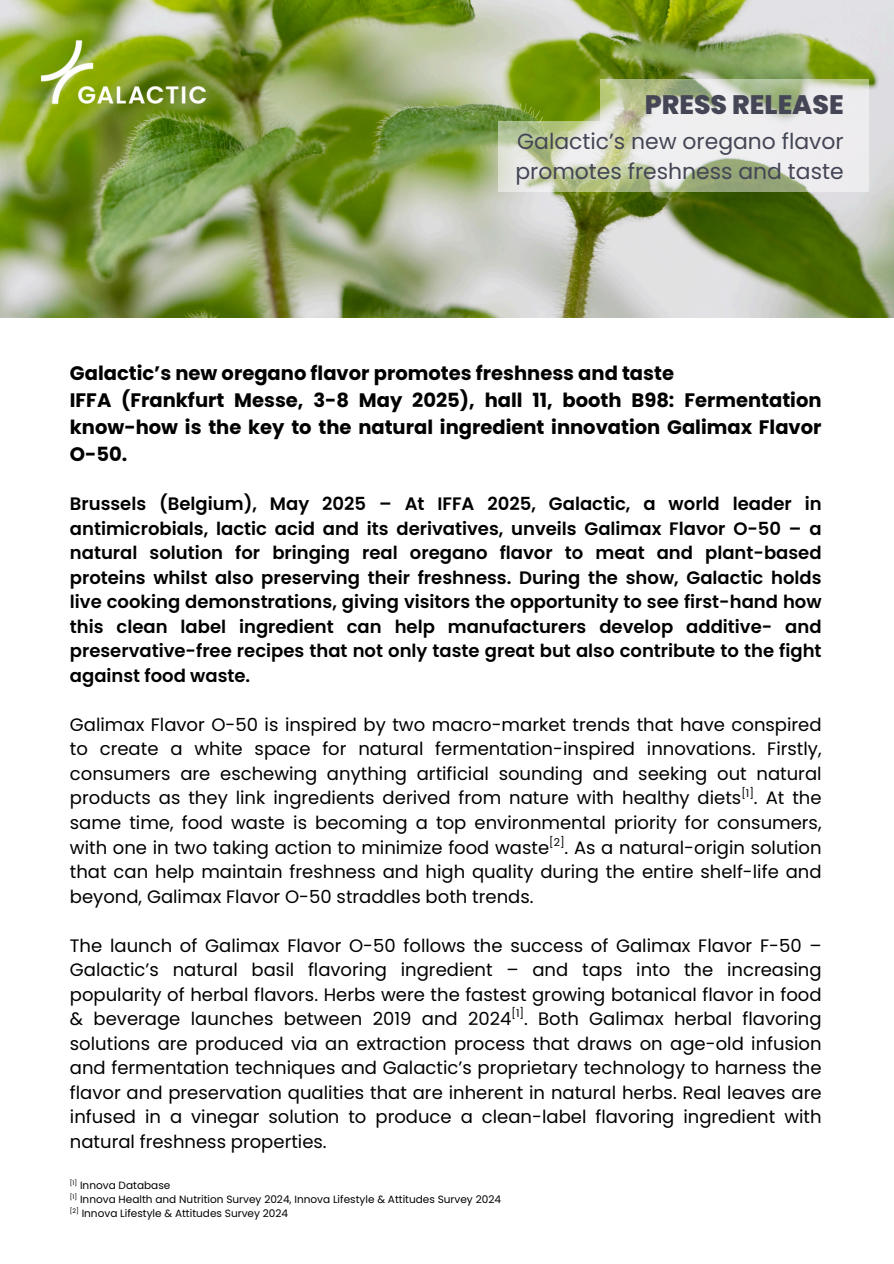
<style>
.page{position:relative;width:894px;height:1264px;background:#fff}
.page>*{position:absolute;margin:0;border:0;box-sizing:border-box;transform-origin:0 0}
.t1{font:800 26.7px "Poppins";color:#444655}
.t2{font:21.9px/30.5px "Poppins";color:#444655}
.t3{font:700 19.5px/27.2px "Poppins";color:#000}
.t4{font:18px/24.5px "Poppins";color:#000;text-align:justify}
.t5{font:600 18px/24.5px "Poppins";color:#000;text-align:justify}
.t6{font:10.8px "Poppins";color:#000}
.t7{font:10.5px "Poppins";color:#000}
.t8{font:6.3px "Poppins";color:#000}
</style>
<div class="page">
<img style="left:0;top:0;width:893px;height:317px">
<img style="left:25px;top:24px;width:197px;height:97px">
<svg style="left:497px;top:121px;width:371px;height:71px;fill:#ececec"></svg>
<svg style="left:600px;top:79px;width:268px;height:42px;background:#cdd4be"></svg>
<p class="t1" style="left:644px;top:86px;width:200px">PRESS RELEASE</p>
<p class="t2" style="left:515px;top:126px;width:329px">Galactic’s new oregano flavor promotes freshness and taste</p>
<h1 class="t3" style="left:70px;top:359px;width:753px">Galactic’s new oregano flavor promotes freshness and taste<br>IFFA (Frankfurt Messe, 3-8 May 2025), hall 11, booth B98: Fermentation know-how is the key to the natural ingredient innovation Galimax Flavor O-50.</h1>
<h2 class="t5" style="left:70px;top:491px;width:753px">Brussels (Belgium), May 2025 – At IFFA 2025, Galactic, a world leader in antimicrobials, lactic acid and its derivatives, unveils Galimax Flavor O-50 – a natural solution for bringing real oregano flavor to meat and plant-based proteins whilst also preserving their freshness. During the show, Galactic holds live cooking demonstrations, giving visitors the opportunity to see first-hand how this clean label ingredient can help manufacturers develop additive- and preservative-free recipes that not only taste great but also contribute to the fight against food waste.</h2>
<h3 class="t4" style="left:70px;top:712px;width:753px">Galimax Flavor O-50 is inspired by two macro-market trends that have conspired to create a white space for natural fermentation-inspired innovations. Firstly, consumers are eschewing anything artificial sounding and seeking out natural products as they link ingredients derived from nature with healthy diets . At the same time, food waste is becoming a top environmental priority for consumers, with one in two taking action to minimize food waste . As a natural-origin solution that can help maintain freshness and high quality during the entire shelf-life and beyond, Galimax Flavor O-50 straddles both trends.</h3>
<h3 class="t6" style="left:741px;top:785px;width:14px">[1]</h3>
<h3 class="t6" style="left:549px;top:834px;width:17px">[2]</h3>
<h3 class="t4" style="left:70px;top:933px;width:753px">The launch of Galimax Flavor O-50 follows the success of Galimax Flavor F-50 – Galactic’s natural basil flavoring ingredient – and taps into the increasing popularity of herbal flavors. Herbs were the fastest growing botanical flavor in food &amp; beverage launches between 2019 and 2024 . Both Galimax herbal flavoring solutions are produced via an extraction process that draws on age-old infusion and fermentation techniques and Galactic’s proprietary technology to harness the flavor and preservation qualities that are inherent in natural herbs. Real leaves are infused in a vinegar solution to produce a clean-label flavoring ingredient with natural freshness properties.</h3>
<h3 class="t6" style="left:511px;top:1005px;width:14px">[1]</h3>
<h4 class="t8" style="left:70px;top:1177px;width:9px">[1]</h4>
<h4 class="t7" style="left:80px;top:1177px;width:92px">Innova Database</h4>
<h4 class="t8" style="left:70px;top:1191px;width:9px">[1]</h4>
<h4 class="t7" style="left:80px;top:1191px;width:422px">Innova Health and Nutrition Survey 2024, Innova Lifestyle &amp; Attitudes Survey 2024</h4>
<p class="t8" style="left:70px;top:1205px;width:10px">[2]</p>
<p class="t7" style="left:82px;top:1205px;width:208px">Innova Lifestyle &amp; Attitudes Survey 2024</p>
</div>
